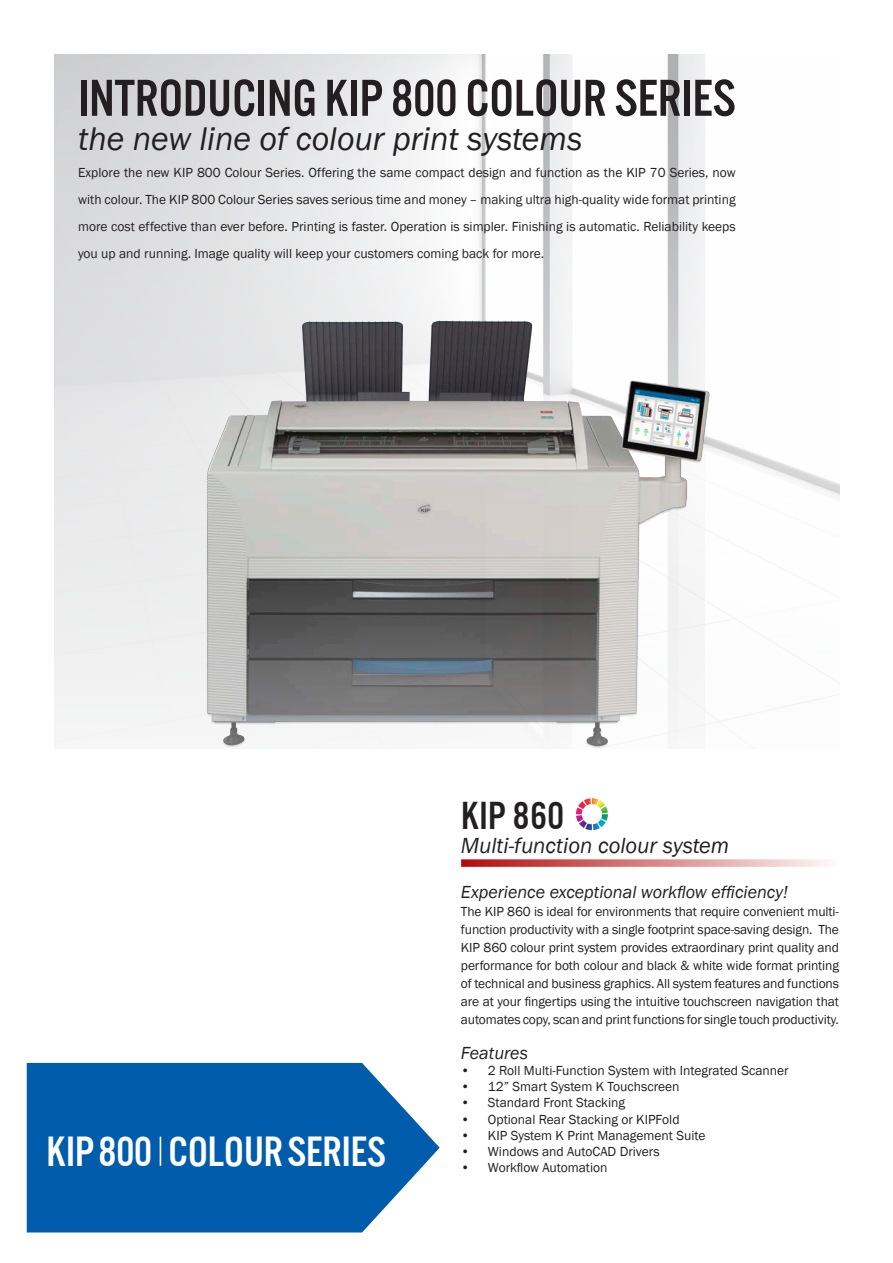
<style>
.page{position:relative;width:893px;height:1263px;background:#fff}
.page>*{position:absolute;margin:0;border:0;box-sizing:border-box;transform-origin:0 0}
.t1{font:54px "U.S.101";color:#231f20}
.t2{font:43.8px "U.S.101";color:#fff}
.t3{font:40.5px "U.S.101";letter-spacing:.01em;color:#231f20}
.t4{font:italic 33.75px "Franklin Gothic";color:#231f20}
.t5{font:italic 22.5px "Franklin Gothic";color:#231f20}
.t6{font:italic 18px "Franklin Gothic";color:#231f20}
.t7{font:13.5px/18px "Franklin Gothic";color:#231f20;text-align:justify}
</style>
<div class="page">
<img style="left:54px;top:54px;width:785px;height:689px">
<img style="left:152px;top:274px;width:589px;height:475px">
<svg style="left:461px;top:859px;width:365px;height:8px"></svg>
<svg style="left:576px;top:798px;width:32px;height:32px"></svg>
<svg style="left:27px;top:1063px;width:413px;height:169px;fill:#015dab"></svg>
<svg style="left:160px;top:1137px;width:1px;height:29px"></svg>
<p class="t1" style="left:78px;top:69px;width:659px">INTRODUCING KIP 800 COLOUR SERIES</p>
<p class="t4" style="left:78px;top:118px;width:506px">the new line of colour print systems</p>
<p class="t7" style="left:78px;top:160px;width:659px;line-height:27px">Explore the new KIP 800 Colour Series. Offering the same compact design and function as the KIP 70 Series, now with colour. The KIP 800 Colour Series saves serious time and money – making ultra high-quality wide format printing more cost effective than ever before. Printing is faster. Operation is simpler. Finishing is automatic. Reliability keeps you up and running. Image quality will keep your customers coming back for more.</p>
<p class="t2" style="left:47px;top:1128px;width:341px">KIP 800 COLOUR SERIES</p>
<p class="t3" style="left:461px;top:794px;width:105px">KIP 860</p>
<p class="t5" style="left:461px;top:832px;width:270px">Multi-function colour system</p>
<p class="t6" style="left:461px;top:881px;width:328px">Experience exceptional workflow efficiency!</p>
<p class="t7" style="left:461px;top:903px;width:380px">The KIP 860 is ideal for environments that require convenient multi&shy;function productivity with a single footprint space-saving design. The KIP 860 colour print system provides extraordinary print quality and performance for both colour and black &amp; white wide format printing of technical and business graphics. All system features and functions are at your fingertips using the intuitive touchscreen navigation that automates copy, scan and print functions for single touch productivity.</p>
<p class="t6" style="left:461px;top:1041px;width:69px">Features</p>
<p class="t7" style="left:461px;top:1062px;width:329px">• 2 Roll Multi-Function System with Integrated Scanner</p>
<p class="t7" style="left:461px;top:1078px;width:220px">• 12” Smart System K Touchscreen</p>
<p class="t7" style="left:461px;top:1094px;width:166px">• Standard Front Stacking</p>
<p class="t7" style="left:461px;top:1110px;width:220px">• Optional Rear Stacking or KIPFold</p>
<p class="t7" style="left:461px;top:1126px;width:246px">• KIP System K Print Management Suite</p>
<p class="t7" style="left:461px;top:1143px;width:200px">• Windows and AutoCAD Drivers</p>
<p class="t7" style="left:461px;top:1159px;width:148px">• Workflow Automation</p>
</div>
